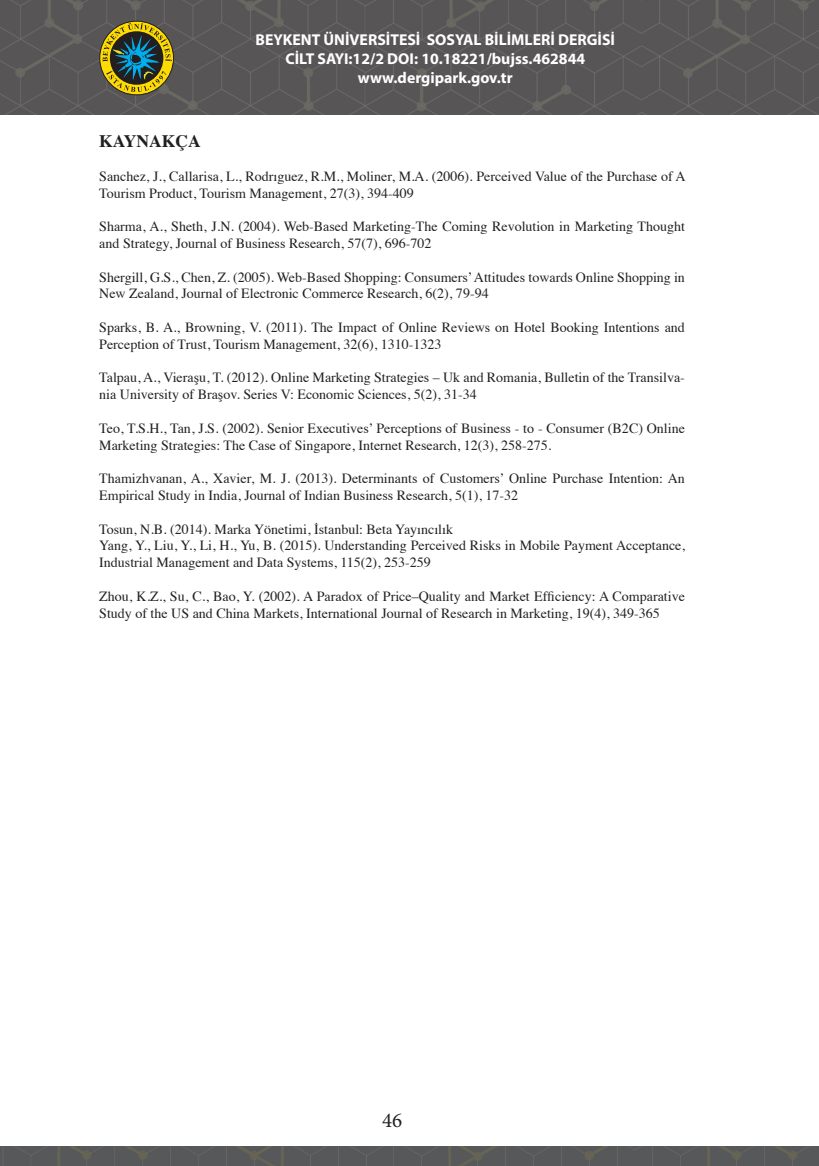
<style>
.page{position:relative;width:819px;height:1166px;background:#fff}
.page>*{position:absolute;margin:0;border:0;box-sizing:border-box;transform-origin:0 0}
.t1{font:21px "Minion Pro";color:#231f20}
.t2{font:700 17.5px "Times";color:#231f20}
.t3{font:700 15.75px/18.9px "Myriad Pro";color:#fff;text-align:center}
.t4{font:14px/16.8px "Times";color:#231f20}
</style>
<div class="page">
<img style="left:0;top:0;width:819px;height:114px">
<svg style="left:0;top:1146px;width:819px;height:20px;background:#585959"></svg>
<svg style="left:99px;top:21px;width:75px;height:74px;background:#6c7137"></svg>
<p class="t3" style="left:255px;top:30px;width:361px">BEYKENT ÜNİVERSİTESİ SOSYAL BİLİMLERİ DERGİSİ<br>CİLT SAYI:12/2 DOI: 10.18221/bujss.462844 www.dergipark.gov.tr</p>
<p class="t2" style="left:99px;top:134px;width:103px">KAYNAKÇA</p>
<p class="t4" style="left:99px;top:169px;width:588px">Sanchez, J., Callarisa, L., Rodrıguez, R.M., Moliner, M.A. (2006). Perceived Value of the Purchase of A<br>Tourism Product, Tourism Management, 27(3), 394-409</p>
<p class="t4" style="left:99px;top:219px;width:587px">Sharma, A., Sheth, J.N. (2004). Web-Based Marketing-The Coming Revolution in Marketing Thought and Strategy, Journal of Business Research, 57(7), 696-702</p>
<p class="t4" style="left:99px;top:270px;width:587px">Shergill, G.S., Chen, Z. (2005). Web-Based Shopping: Consumers’ Attitudes towards Online Shopping in<br>New Zealand, Journal of Electronic Commerce Research, 6(2), 79-94</p>
<p class="t4" style="left:99px;top:320px;width:587px">Sparks, B. A., Browning, V. (2011). The Impact of Online Reviews on Hotel Booking Intentions and<br>Perception of Trust, Tourism Management, 32(6), 1310-1323</p>
<p class="t4" style="left:99px;top:370px;width:587px">Talpau, A., Vieraşu, T. (2012). Online Marketing Strategies – Uk and Romania, Bulletin of the Transilva&shy;nia University of Braşov. Series V: Economic Sciences, 5(2), 31-34</p>
<p class="t4" style="left:99px;top:421px;width:587px">Teo, T.S.H., Tan, J.S. (2002). Senior Executives’ Perceptions of Business - to - Consumer (B2C) Online<br>Marketing Strategies: The Case of Singapore, Internet Research, 12(3), 258-275.</p>
<p class="t4" style="left:99px;top:471px;width:587px">Thamizhvanan, A., Xavier, M. J. (2013). Determinants of Customers’ Online Purchase Intention: An<br>Empirical Study in India, Journal of Indian Business Research, 5(1), 17-32</p>
<p class="t4" style="left:99px;top:522px;width:587px">Tosun, N.B. (2014). Marka Yönetimi, İstanbul: Beta Yayıncılık<br>Yang, Y., Liu, Y., Li, H., Yu, B. (2015). Understanding Perceived Risks in Mobile Payment Acceptance,<br>Industrial Management and Data Systems, 115(2), 253-259</p>
<p class="t4" style="left:99px;top:589px;width:587px">Zhou, K.Z., Su, C., Bao, Y. (2002). A Paradox of Price–Quality and Market Efficiency: A Comparative<br>Study of the US and China Markets, International Journal of Research in Marketing, 19(4), 349-365</p>
<h1 class="t1" style="left:382px;top:1106px;width:22px">46</h1>
</div>
